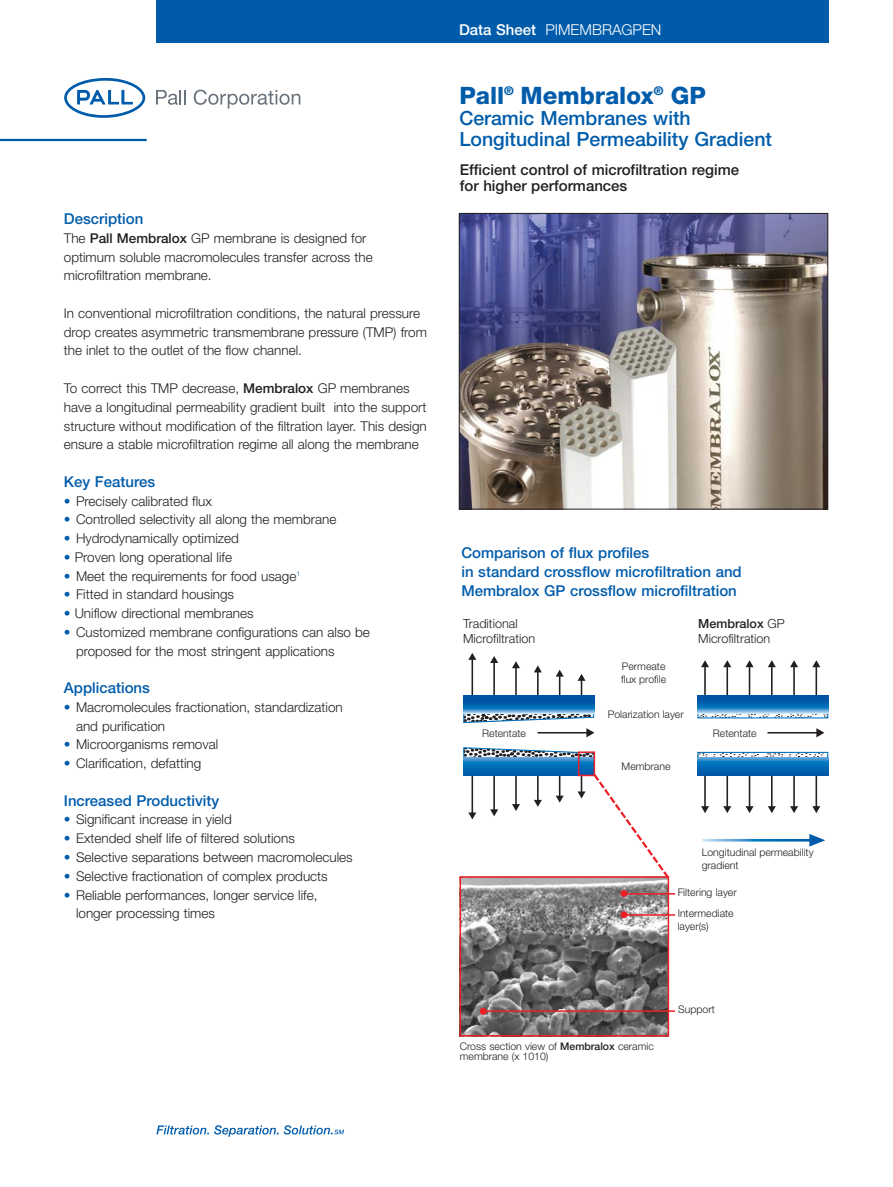
<style>
.page{position:relative;width:893px;height:1187px;background:#fff}
.page>*{position:absolute;margin:0;border:0;box-sizing:border-box;transform-origin:0 0}
.t1{font:800 24px "Helvetica Neue";color:#005cab}
.t2{font:500 19.5px/21px "Helvetica Neue";color:#005cab}
.t3{font:500 15px/18.8px "Helvetica Neue";color:#005cab}
.t4{font:500 15px/16.5px "Helvetica Neue";color:#231f20}
.t5{font:300 15px "Helvetica Neue";color:#fff}
.t6{font:300 13.5px/18.8px "Helvetica Neue";color:#231f20}
.t7{font:300 12.6px/15.1px "Helvetica Neue";color:#231f20}
.t8{font:300 10.5px/12.6px "Helvetica Neue";color:#231f20}
.s1{font-weight:500}
.s2{color:#005cab}
</style>
<div class="page">
<hr style="left:704px;top:665px;width:2px;height:37px;background:#231f20">
<svg style="left:701px;top:660px;width:8px;height:7px"></svg>
<hr style="left:726px;top:665px;width:2px;height:37px;background:#231f20">
<svg style="left:723px;top:660px;width:8px;height:7px"></svg>
<hr style="left:749px;top:665px;width:1px;height:37px;background:#231f20">
<svg style="left:745px;top:660px;width:9px;height:7px"></svg>
<hr style="left:771px;top:665px;width:2px;height:37px;background:#231f20">
<svg style="left:768px;top:660px;width:8px;height:7px"></svg>
<hr style="left:793px;top:665px;width:2px;height:37px;background:#231f20">
<svg style="left:790px;top:660px;width:8px;height:7px"></svg>
<hr style="left:815px;top:665px;width:2px;height:37px;background:#231f20">
<svg style="left:812px;top:660px;width:8px;height:7px"></svg>
<hr style="left:704px;top:770px;width:2px;height:38px;background:#231f20">
<svg style="left:701px;top:806px;width:8px;height:7px"></svg>
<hr style="left:726px;top:770px;width:2px;height:38px;background:#231f20">
<svg style="left:723px;top:806px;width:8px;height:7px"></svg>
<hr style="left:749px;top:770px;width:1px;height:38px;background:#231f20">
<svg style="left:745px;top:806px;width:9px;height:7px"></svg>
<hr style="left:771px;top:770px;width:2px;height:38px;background:#231f20">
<svg style="left:768px;top:806px;width:8px;height:7px"></svg>
<hr style="left:793px;top:770px;width:2px;height:38px;background:#231f20">
<svg style="left:790px;top:806px;width:8px;height:7px"></svg>
<hr style="left:815px;top:770px;width:2px;height:38px;background:#231f20">
<svg style="left:812px;top:806px;width:8px;height:7px"></svg>
<svg style="left:702px;top:834px;width:123px;height:12px"></svg>
<svg style="left:699px;top:713px;width:127px;height:3px"></svg>
<svg style="left:697px;top:695px;width:131px;height:18px"></svg>
<svg style="left:699px;top:753px;width:125px;height:4px"></svg>
<div style="left:697px;top:751px;width:131px;height:9px;border:1px solid #0071bc"></div>
<svg style="left:697px;top:757px;width:131px;height:18px"></svg>
<svg style="left:463px;top:653px;width:132px;height:84px"></svg>
<hr style="left:767px;top:732px;width:51px;height:1px;background:#231f20">
<svg style="left:816px;top:728px;width:8px;height:9px"></svg>
<svg style="left:156px;top:90px;width:30px;height:15px"></svg>
<svg style="left:194px;top:90px;width:106px;height:18px"></svg>
<svg style="left:64px;top:78px;width:81px;height:40px"></svg>
<hr style="left:0;top:139px;width:147px;height:2px;background:#005cab">
<div style="left:156px;top:1px;width:673px;height:42px;background:#005cab"></div>
<img style="left:461px;top:215px;width:365px;height:292px">
<div style="left:459px;top:213px;width:369px;height:296px;border:1px solid #231f20"></div>
<svg style="left:156px;top:1125px;width:188px;height:11px"></svg>
<img style="left:463px;top:916px;width:203px;height:117px">
<hr style="left:483px;top:1010px;width:192px;height:1px;background:#ed1e25">
<div style="left:480px;top:1007px;width:7px;height:7px;background:#ed1e25;border-radius:50%"></div>
<div style="left:621px;top:911px;width:6px;height:7px;background:#ed1e25;border-radius:50%"></div>
<svg style="left:463px;top:747px;width:213px;height:169px"></svg>
<div style="left:460px;top:876px;width:209px;height:160px;border:2px solid #ed1e25"></div>
<p class="t3" style="left:64px;top:211px;width:81px">Description</p>
<p class="t6" style="left:64px;top:230px;width:310px">The <span class="s1">Pall Membralox</span> GP membrane is designed for optimum soluble macromolecules transfer across the microfiltration membrane.</p>
<p class="t6" style="left:64px;top:305px;width:365px">In conventional microfiltration conditions, the natural pressure drop creates asymmetric transmembrane pressure (TMP) from the inlet to the outlet of the flow channel.</p>
<p class="t6" style="left:64px;top:380px;width:364px">To correct this TMP decrease, <span class="s1">Membralox</span> GP membranes have a longitudinal permeability gradient built into the support structure without modification of the filtration layer. This design ensure a stable microfiltration regime all along the membrane</p>
<p class="t3" style="left:64px;top:473px;width:93px">Key Features</p>
<p class="t6" style="left:64px;top:492px;width:150px"><span class="s2">•</span> Precisely calibrated flux</p>
<p class="t6" style="left:64px;top:511px;width:274px"><span class="s2">•</span> Controlled selectivity all along the membrane</p>
<p class="t6" style="left:64px;top:530px;width:177px"><span class="s2">•</span> Hydrodynamically optimized</p>
<p class="t6" style="left:64px;top:549px;width:170px"><span class="s2">•</span> Proven long operational life</p>
<p class="t6" style="left:64px;top:567px;width:238px"><span class="s2">•</span> Meet the requirements for food usage<sup>1</sup></p>
<p class="t6" style="left:64px;top:586px;width:172px"><span class="s2">•</span> Fitted in standard housings</p>
<p class="t6" style="left:64px;top:605px;width:191px"><span class="s2">•</span> Uniflow directional membranes</p>
<p class="t6" style="left:76px;top:624px;width:295px;text-indent:-12px"><span class="s2">•</span> Customized membrane configurations can also be proposed for the most stringent applications</p>
<p class="t3" style="left:64px;top:679px;width:88px">Applications</p>
<p class="t6" style="left:76px;top:699px;width:268px;text-indent:-12px"><span class="s2">•</span> Macromolecules fractionation, standardization and purification</p>
<p class="t6" style="left:64px;top:736px;width:156px"><span class="s2">•</span> Microorganisms removal</p>
<p class="t6" style="left:64px;top:755px;width:139px"><span class="s2">•</span> Clarification, defatting</p>
<p class="t3" style="left:64px;top:792px;width:157px">Increased Productivity</p>
<p class="t6" style="left:64px;top:811px;width:170px"><span class="s2">•</span> Significant increase in yield</p>
<p class="t6" style="left:64px;top:830px;width:232px"><span class="s2">•</span> Extended shelf life of filtered solutions</p>
<p class="t6" style="left:64px;top:849px;width:290px"><span class="s2">•</span> Selective separations between macromolecules</p>
<p class="t6" style="left:64px;top:867px;width:265px"><span class="s2">•</span> Selective fractionation of complex products</p>
<p class="t6" style="left:76px;top:886px;width:243px;text-indent:-12px"><span class="s2">•</span> Reliable performances, longer service life, longer processing times</p>
<p class="t5" style="left:459px;top:24px;width:204px"><span class="s1">Data Sheet</span> PIMEMBRAGPEN</p>
<h1 class="t1" style="left:459px;top:87px;width:248px">Pall<sup>®</sup> Membralox<sup>®</sup> GP</h1>
<h2 class="t2" style="left:459px;top:109px;width:314px">Ceramic Membranes with<br>Longitudinal Permeability Gradient</h2>
<p class="t4" style="left:460px;top:162px;width:281px">Efficient control of microfiltration regime for higher performances</p>
<p class="t3" style="left:461px;top:545px;width:282px">Comparison of flux profiles<br>in standard crossflow microfiltration and<br>Membralox GP crossflow microfiltration</p>
<p class="t7" style="left:463px;top:616px;width:74px">Traditional<br>Microfiltration</p>
<p class="t7" style="left:698px;top:616px;width:88px"><span class="s1">Membralox</span> GP<br>Microfiltration</p>
<p class="t8" style="left:621px;top:661px;width:47px">Permeate flux profile</p>
<p class="t8" style="left:482px;top:727px;width:45px">Retentate</p>
<p class="t8" style="left:608px;top:709px;width:77px">Polarization layer</p>
<p class="t8" style="left:622px;top:761px;width:50px">Membrane</p>
<p class="t8" style="left:713px;top:727px;width:45px">Retentate</p>
<p class="t8" style="left:702px;top:847px;width:113px">Longitudinal permeability gradient</p>
<p class="t8" style="left:678px;top:886px;width:61px">Filtering layer</p>
<p class="t8" style="left:678px;top:907px;width:57px">Intermediate layer(s)</p>
<p class="t8" style="left:678px;top:1004px;width:38px">Support</p>
<p class="t8" style="left:460px;top:1042px;width:195px;line-height:9.9px">Cross section view of <span class="s1">Membralox</span> ceramic membrane (x 1010)</p>
</div>
